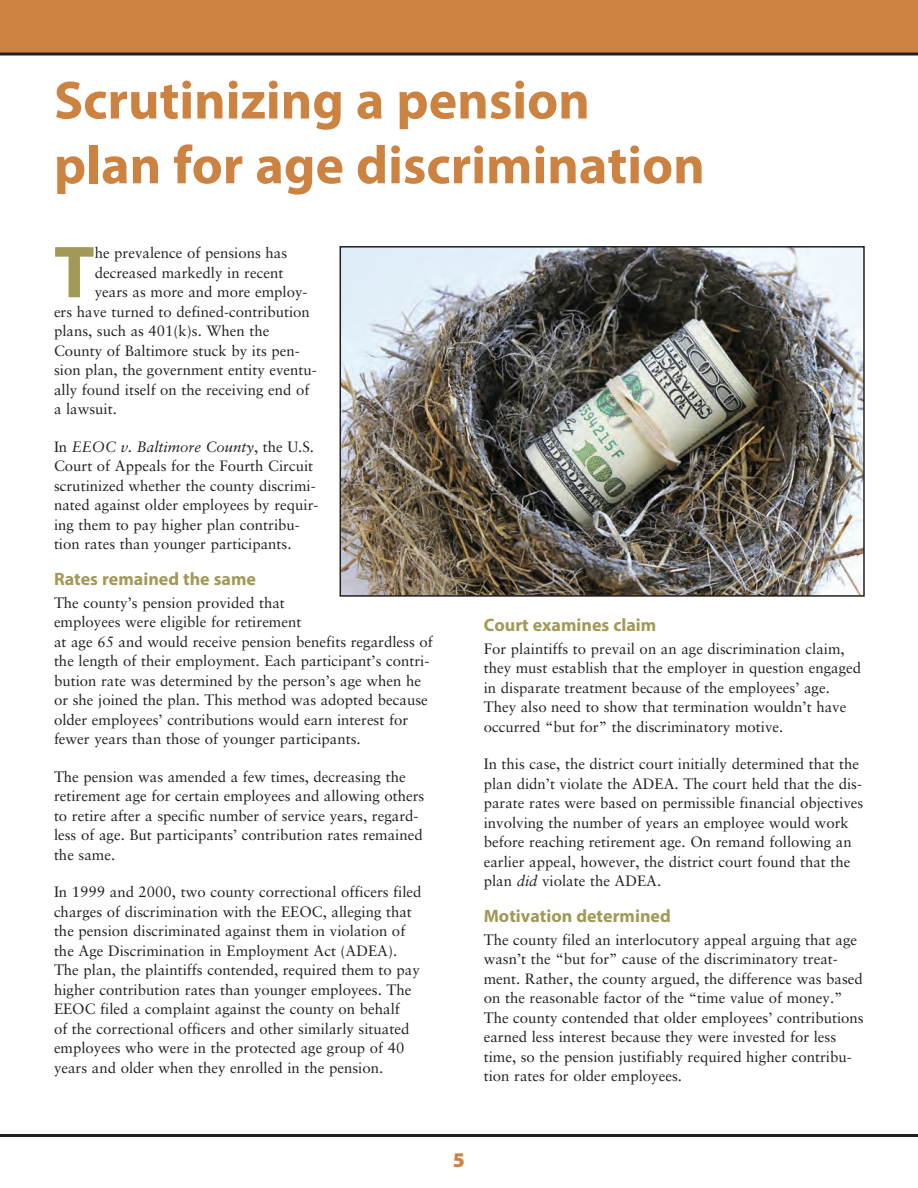
<style>
.page{position:relative;width:918px;height:1188px;background:#fff}
.page>*{position:absolute;margin:0;border:0;box-sizing:border-box;transform-origin:0 0}
.First_Paragraph{font:700 74.25px "Myriad Pro";color:#a19957}
.Headline{font:700 54px/64.8px "Myriad Pro";color:#cc8341}
.t1{font:900 21px "Myriad Pro";color:#cc8341}
.Subhead{font:700 18px "Myriad Pro";color:#a19957}
.Body{font:15px/19.5px "Sabon LT Std";color:#231f20}
.First_Paragraph-2{font:15px "Sabon LT Std";color:#231f20}
.s1{font-style:italic}
</style>
<div class="page">
<hr style="left:0;top:1134px;width:918px;height:3px;background:#231f20">
<div style="left:0;top:0;width:918px;height:54px;background:#cc8341"></div>
<svg style="left:0;top:52px;width:918px;height:4px"></svg>
<img style="left:343px;top:249px;width:519px;height:345px">
<div style="left:340px;top:246px;width:525px;height:351px;border:2px solid #231f20"></div>
<p class="Headline" style="left:54px;top:66px;width:652px">Scrutinizing a pension plan for age discrimination</p>
<p class="First_Paragraph" style="left:54px;top:224px;width:42px">T</p>
<p class="First_Paragraph-2" style="left:95px;top:244px;width:194px">he prevalence of pensions has</p>
<p class="First_Paragraph-2" style="left:95px;top:264px;width:190px">decreased markedly in recent</p>
<p class="First_Paragraph-2" style="left:95px;top:283px;width:214px">years as more and more employ-</p>
<p class="First_Paragraph-2" style="left:54px;top:303px;width:257px">ers have turned to defined-contribution</p>
<p class="First_Paragraph-2" style="left:54px;top:322px;width:217px">plans, such as 401(k)s. When the</p>
<p class="First_Paragraph-2" style="left:54px;top:342px;width:247px">County of Baltimore stuck by its pen-</p>
<p class="First_Paragraph-2" style="left:54px;top:361px;width:264px">sion plan, the government entity eventu-</p>
<p class="First_Paragraph-2" style="left:54px;top:381px;width:257px">ally found itself on the receiving end of</p>
<p class="First_Paragraph-2" style="left:54px;top:400px;width:64px">a lawsuit.</p>
<p class="Body" style="left:54px;top:437px;width:266px">In <span class="s1">EEOC v. Baltimore County</span>, the U.S.<br>Court of Appeals for the Fourth Circuit scrutinized whether the county discrimi&shy;nated against older employees by requir&shy;ing them to pay higher plan contribu&shy;tion rates than younger participants.</p>
<p class="Subhead" style="left:54px;top:567px;width:204px">Rates remained the same</p>
<p class="Body" style="left:54px;top:593px;width:380px">The county’s pension provided that<br>employees were eligible for retirement<br>at age 65 and would receive pension benefits regardless of the length of their employment. Each participant’s contri&shy;bution rate was determined by the person’s age when he or she joined the plan. This method was adopted because older employees’ contributions would earn interest for fewer years than those of younger participants.</p>
<p class="Body" style="left:54px;top:767px;width:372px">The pension was amended a few times, decreasing the retirement age for certain employees and allowing others to retire after a specific number of service years, regard&shy;less of age. But participants’ contribution rates remained the same.</p>
<p class="Body" style="left:54px;top:882px;width:369px">In 1999 and 2000, two county correctional officers filed charges of discrimination with the EEOC, alleging that the pension discriminated against them in violation of the Age Discrimination in Employment Act (ADEA).<br>The plan, the plaintiffs contended, required them to pay higher contribution rates than younger employees. The EEOC filed a complaint against the county on behalf<br>of the correctional officers and other similarly situated employees who were in the protected age group of 40 years and older when they enrolled in the pension.</p>
<p class="Subhead" style="left:484px;top:613px;width:174px">Court examines claim</p>
<p class="Body" style="left:484px;top:639px;width:379px">For plaintiffs to prevail on an age discrimination claim, they must establish that the employer in question engaged in disparate treatment because of the employees’ age.<br>They also need to show that termination wouldn’t have occurred “but for” the discriminatory motive.</p>
<p class="Body" style="left:484px;top:754px;width:381px">In this case, the district court initially determined that the plan didn’t violate the ADEA. The court held that the dis&shy;parate rates were based on permissible financial objectives involving the number of years an employee would work before reaching retirement age. On remand following an earlier appeal, however, the district court found that the plan <span class="s1">did</span> violate the ADEA.</p>
<p class="Subhead" style="left:484px;top:904px;width:189px">Motivation determined</p>
<p class="Body" style="left:484px;top:930px;width:382px">The county filed an interlocutory appeal arguing that age wasn’t the “but for” cause of the discriminatory treat&shy;ment. Rather, the county argued, the difference was based on the reasonable factor of the “time value of money.” The county contended that older employees’ contributions earned less interest because they were invested for less time, so the pension justifiably required higher contribu&shy;tion rates for older employees.</p>
<p class="t1" style="left:453px;top:1148px;width:14px">5</p>
</div>
